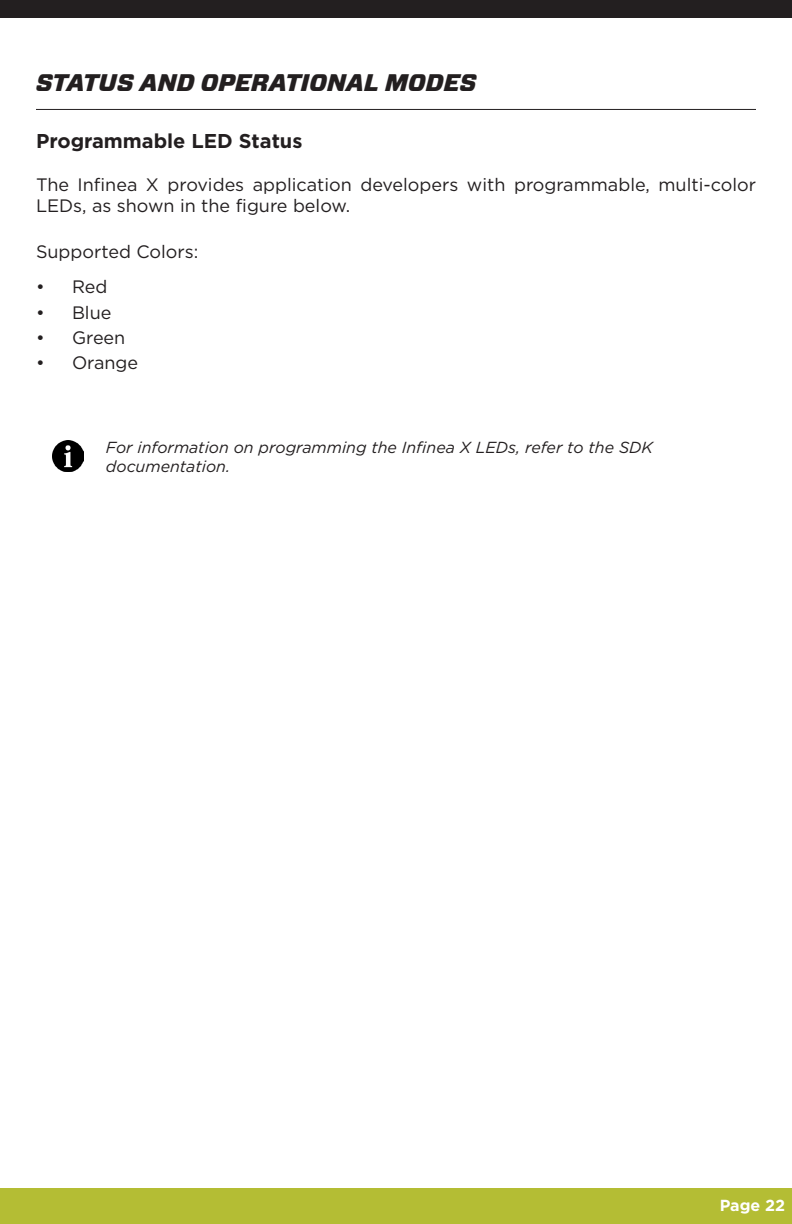
<style>
.page{position:relative;width:792px;height:1224px;background:#fff}
.page>*{position:absolute;margin:0;border:0;box-sizing:border-box;transform-origin:0 0}
.Header_1__Half_Page{font:italic 900 24px "Forza";color:#231f20}
.Header_2__Half_Page{font:700 20px "Gotham";color:#231f20}
.t1{font:18px/21.6px "Gotham";color:#231f20}
.Note{font:italic 16px/19.2px "Gotham";color:#231f20}
.t2{font:700 16px "Gotham";color:#fff}
</style>
<div class="page">
<div style="left:0;top:1188px;width:792px;height:36px;background:#b4bd34"></div>
<div style="left:0;top:0;width:792px;height:18px;background:#231f20"></div>
<hr style="left:36px;top:109px;width:720px;height:1px;background:#231f20">
<img style="left:53px;top:441px;width:30px;height:30px">
<p class="Header_1__Half_Page" style="left:36px;top:66px;width:442px">STATUS AND OPERATIONAL MODES</p>
<p class="Header_2__Half_Page" style="left:36px;top:128px;width:268px">Programmable LED Status</p>
<p class="t1" style="left:36px;top:173px;width:722px">The Infinea X provides application developers with programmable, multi-color<br>LEDs, as shown in the figure below.</p>
<p class="t1" style="left:36px;top:240px;width:164px">Supported Colors:</p>
<p class="t1" style="left:36px;top:276px;width:73px">• Red</p>
<p class="t1" style="left:36px;top:301px;width:77px">• Blue</p>
<p class="t1" style="left:36px;top:326px;width:91px">• Green</p>
<p class="t1" style="left:36px;top:351px;width:104px">• Orange</p>
<p class="Note" style="left:106px;top:437px;width:549px">For information on programming the Infinea X LEDs, refer to the SDK documentation.</p>
<p class="t2" style="left:720px;top:1195px;width:67px">Page 22</p>
</div>
